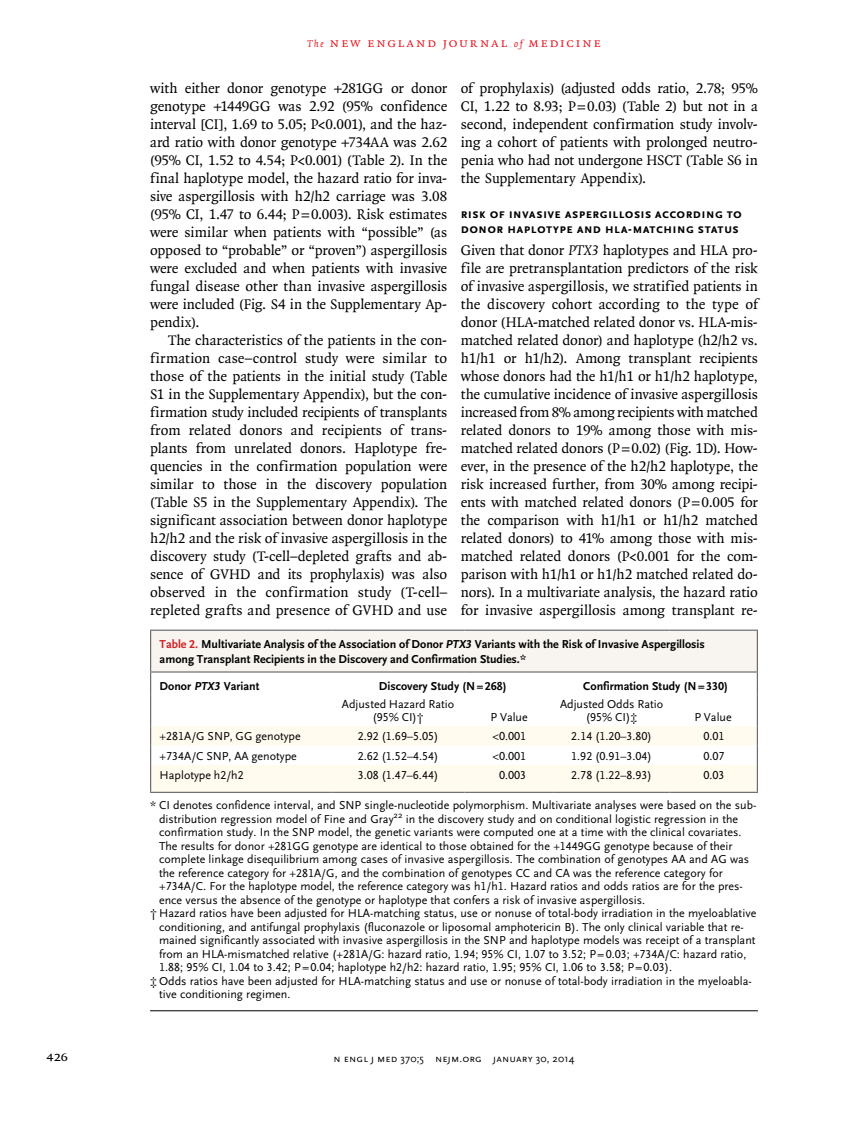
<style>
.page{position:relative;width:851px;height:1134px;background:#fff}
.page>*{position:absolute;margin:0;border:0;box-sizing:border-box;transform-origin:0 0}
.t1{font:15px/18px "OTNEJM Quadraat";letter-spacing:-.005em;color:#000;text-align:justify}
.t2{font:14.25px "OTNEJM Quadraat Cap";color:#000}
.t3{font:700 13.5px/15.8px "OTNEJM Scala Sans Small LF Cap";letter-spacing:.02em;color:#000}
.t4{font:13.5px "OTNEJM Quadraat Cap";letter-spacing:.11em;color:#e81620}
.t5{font:12px/13.5px "OTNEJM Scala Sans LF";color:#000;text-align:center}
.t6{font:700 12px/15px "OTNEJM Scala Sans LF";color:#000}
.t7{font:10.8px "OTNEJM Scala Sans LF Cap";letter-spacing:.01em;color:#000}
.s1{font-family:"OTNEJM Quadraat";font-style:italic;font-size:10.5px}
.s2{font-style:italic}
.s3{color:#cf2226}
.s4{font-family:"OTNEJM Scala Sans OSF"}
</style>
<div class="page">
<hr style="left:150px;top:1010px;width:608px;height:1px;background:#000">
<div style="left:151px;top:630px;width:606px;height:42px;background:#f8f4ef"></div>
<svg style="left:151px;top:726px;width:605px;height:66px;fill:#fffbef"></svg>
<hr style="left:150px;top:671px;width:182px;height:2px;background:#606265">
<hr style="left:332px;top:671px;width:132px;height:2px;background:#606265">
<hr style="left:464px;top:671px;width:90px;height:2px;background:#606265">
<hr style="left:554px;top:671px;width:115px;height:2px;background:#606265">
<hr style="left:669px;top:671px;width:88px;height:2px;background:#606265">
<hr style="left:150px;top:630px;width:182px;height:1px;background:#606265">
<hr style="left:150px;top:631px;width:1px;height:40px;background:#606265">
<hr style="left:332px;top:630px;width:132px;height:1px;background:#606265">
<hr style="left:464px;top:630px;width:90px;height:1px;background:#606265">
<hr style="left:554px;top:630px;width:115px;height:1px;background:#606265">
<hr style="left:669px;top:630px;width:88px;height:1px;background:#606265">
<hr style="left:756px;top:631px;width:2px;height:40px;background:#606265">
<svg style="left:150px;top:673px;width:1px;height:21px"></svg>
<hr style="left:756px;top:673px;width:2px;height:21px;background:#606265">
<hr style="left:150px;top:694px;width:1px;height:32px;background:#606265">
<hr style="left:756px;top:694px;width:2px;height:32px;background:#606265">
<hr style="left:756px;top:726px;width:2px;height:20px;background:#606265">
<svg style="left:756px;top:746px;width:2px;height:19px"></svg>
<svg style="left:150px;top:726px;width:1px;height:66px"></svg>
<hr style="left:756px;top:765px;width:2px;height:27px;background:#606265">
<hr style="left:150px;top:792px;width:182px;height:1px;background:#606265">
<hr style="left:332px;top:792px;width:132px;height:1px;background:#606265">
<hr style="left:464px;top:792px;width:90px;height:1px;background:#606265">
<hr style="left:554px;top:792px;width:115px;height:1px;background:#606265">
<hr style="left:669px;top:792px;width:88px;height:1px;background:#606265">
<p class="t4" style="left:307px;top:35px;width:295px"><span class="s1">The</span> new england journal <span class="s1">of</span> medicine</p>
<p class="t1" style="left:460px;top:79px;width:299px">of prophylaxis) (adjusted odds ratio, 2.78; 95% CI, 1.22 to 8.93; P=0.03) (Table 2) but not in a second, independent confirmation study involv&shy;ing a cohort of patients with prolonged neutro&shy;penia who had not undergone HSCT (Table S6 in the Supplementary Appendix).</p>
<p class="t3" style="left:460px;top:206px;width:283px">Risk of Invasive Aspergillosis According to<br>Donor Haplotype and HLA-Matching Status</p>
<p class="t1" style="left:460px;top:241px;width:299px">Given that donor <span class="s2">PTX3</span> haplotypes and HLA pro&shy;file are pretransplantation predictors of the risk of invasive aspergillosis, we stratified patients in the discovery cohort according to the type of donor (HLA-matched related donor vs. HLA-mis&shy;matched related donor) and haplotype (h2/h2 vs. h1/h1 or h1/h2). Among transplant recipients whose donors had the h1/h1 or h1/h2 haplotype, the cumulative incidence of invasive aspergillosis increased from 8% among recipients with matched related donors to 19% among those with mis&shy;matched related donors (P=0.02) (Fig. 1D). How&shy;ever, in the presence of the h2/h2 haplotype, the risk increased further, from 30% among recipi&shy;ents with matched related donors (P=0.005 for the comparison with h1/h1 or h1/h2 matched related donors) to 41% among those with mis&shy;matched related donors (P&lt;0.001 for the com&shy;parison with h1/h1 or h1/h2 matched related do&shy;nors). In a multivariate analysis, the hazard ratio for invasive aspergillosis among transplant re-</p>
<p class="t6" style="left:160px;top:637px;width:546px"><span class="s3">Table 2.</span> Multivariate Analysis of the Association of Donor <span class="s2">PTX3</span> Variants with the Risk of Invasive Aspergillosis among Transplant Recipients in the Discovery and Confirmation Studies.*</p>
<p class="t6" style="left:160px;top:679px;width:101px">Donor <span class="s2">PTX3</span> Variant</p>
<p class="t6" style="left:379px;top:679px;width:129px">Discovery Study (N=268)</p>
<p class="t6" style="left:583px;top:679px;width:146px">Confirmation Study (N=330)</p>
<p class="t5" style="left:342px;top:697px;width:114px">Adjusted Hazard Ratio (95% CI)†</p>
<p class="t1" style="left:150px;top:79px;width:299px">with either donor genotype +281GG or donor genotype +1449GG was 2.92 (95% confidence interval [CI], 1.69 to 5.05; P&lt;0.001), and the haz&shy;ard ratio with donor genotype +734AA was 2.62 (95% CI, 1.52 to 4.54; P&lt;0.001) (Table 2). In the final haplotype model, the hazard ratio for inva&shy;sive aspergillosis with h2/h2 carriage was 3.08 (95% CI, 1.47 to 6.44; P=0.003). Risk estimates were similar when patients with “possible” (as opposed to “probable” or “proven”) aspergillosis were excluded and when patients with invasive fungal disease other than invasive aspergillosis were included (Fig. S4 in the Supplementary Ap&shy;pendix).</p>
<p class="t1" style="left:150px;top:331px;width:299px;text-indent:18px">The characteristics of the patients in the con&shy;firmation case–control study were similar to those of the patients in the initial study (Table S1 in the Supplementary Appendix), but the con&shy;firmation study included recipients of transplants from related donors and recipients of trans&shy;plants from unrelated donors. Haplotype fre&shy;quencies in the confirmation population were similar to those in the discovery population (Table S5 in the Supplementary Appendix). The significant association between donor haplotype h2/h2 and the risk of invasive aspergillosis in the discovery study (T-cell–depleted grafts and ab&shy;sence of GVHD and its prophylaxis) was also observed in the confirmation study (T-cell– repleted grafts and presence of GVHD and use</p>
<p class="t5" style="left:560px;top:697px;width:105px">Adjusted Odds Ratio (95% CI)‡</p>
<p class="t5" style="left:490px;top:711px;width:39px">P Value</p>
<p class="t5" style="left:694px;top:711px;width:39px">P Value</p>
<p class="t5" style="left:160px;top:730px;width:143px">+281A/G SNP, GG genotype</p>
<p class="t5" style="left:358px;top:730px;width:82px">2.92 (1.69–5.05)</p>
<p class="t5" style="left:492px;top:730px;width:35px">&lt;0.001</p>
<p class="t5" style="left:571px;top:730px;width:82px">2.14 (1.20–3.80)</p>
<p class="t5" style="left:703px;top:730px;width:22px">0.01</p>
<p class="t5" style="left:160px;top:749px;width:139px">+734A/C SNP, AA genotype</p>
<p class="t5" style="left:358px;top:749px;width:82px">2.62 (1.52–4.54)</p>
<p class="t5" style="left:492px;top:749px;width:35px">&lt;0.001</p>
<p class="t5" style="left:571px;top:749px;width:82px">1.92 (0.91–3.04)</p>
<p class="t5" style="left:703px;top:749px;width:23px">0.07</p>
<p class="t5" style="left:160px;top:768px;width:86px">Haplotype h2/h2</p>
<p class="t5" style="left:358px;top:768px;width:82px">3.08 (1.47–6.44)</p>
<p class="t5" style="left:499px;top:768px;width:29px">0.003</p>
<p class="t5" style="left:571px;top:768px;width:82px">2.78 (1.22–8.93)</p>
<p class="t5" style="left:703px;top:768px;width:23px">0.03</p>
<p class="t5" style="left:150px;top:799px;width:607px">* CI denotes confidence interval, and SNP single-nucleotide polymorphism. Multivariate analyses were based on the sub-</p>
<p class="t5" style="left:159px;top:813px;width:580px">distribution regression model of Fine and Gray<sup>22</sup> in the discovery study and on conditional logistic regression in the</p>
<p class="t5" style="left:159px;top:826px;width:584px">confirmation study. In the SNP model, the genetic variants were computed one at a time with the clinical covariates.</p>
<p class="t5" style="left:159px;top:840px;width:575px">The results for donor +281GG genotype are identical to those obtained for the +1449GG genotype because of their</p>
<p class="t5" style="left:159px;top:853px;width:591px">complete linkage disequilibrium among cases of invasive aspergillosis. The combination of genotypes AA and AG was</p>
<p class="t5" style="left:159px;top:867px;width:565px">the reference category for +281A/G, and the combination of genotypes CC and CA was the reference category for</p>
<p class="t5" style="left:159px;top:880px;width:585px">+734A/C. For the haplotype model, the reference category was h1/h1. Hazard ratios and odds ratios are for the pres-</p>
<p class="t5" style="left:159px;top:894px;width:487px">ence versus the absence of the genotype or haplotype that confers a risk of invasive aspergillosis.</p>
<p class="t5" style="left:150px;top:907px;width:607px">† Hazard ratios have been adjusted for HLA-matching status, use or nonuse of total-body irradiation in the myeloablative</p>
<p class="t5" style="left:159px;top:921px;width:586px">conditioning, and antifungal prophylaxis (fluconazole or liposomal amphotericin B). The only clinical variable that re-</p>
<p class="t5" style="left:159px;top:934px;width:598px">mained significantly associated with invasive aspergillosis in the SNP and haplotype models was receipt of a transplant</p>
<p class="t5" style="left:159px;top:948px;width:588px">from an HLA-mismatched relative (+281A/G: hazard ratio, 1.94; 95% CI, 1.07 to 3.52; P=0.03; +734A/C: hazard ratio,</p>
<p class="t5" style="left:159px;top:961px;width:514px">1.88; 95% CI, 1.04 to 3.42; P=0.04; haplotype h2/h2: hazard ratio, 1.95; 95% CI, 1.06 to 3.58; P=0.03).</p>
<p class="t5" style="left:150px;top:975px;width:603px">‡ Odds ratios have been adjusted for HLA-matching status and use or nonuse of total-body irradiation in the myeloabla-</p>
<p class="t5" style="left:159px;top:988px;width:133px">tive conditioning regimen.</p>
<p class="t2" style="left:46px;top:1048px;width:23px">426</p>
<p class="t7" style="left:333px;top:1053px;width:242px">n engl j med <span class="s4">370;5</span> nejm.org january <span class="s4">30</span>, <span class="s4">2014</span></p>
</div>
